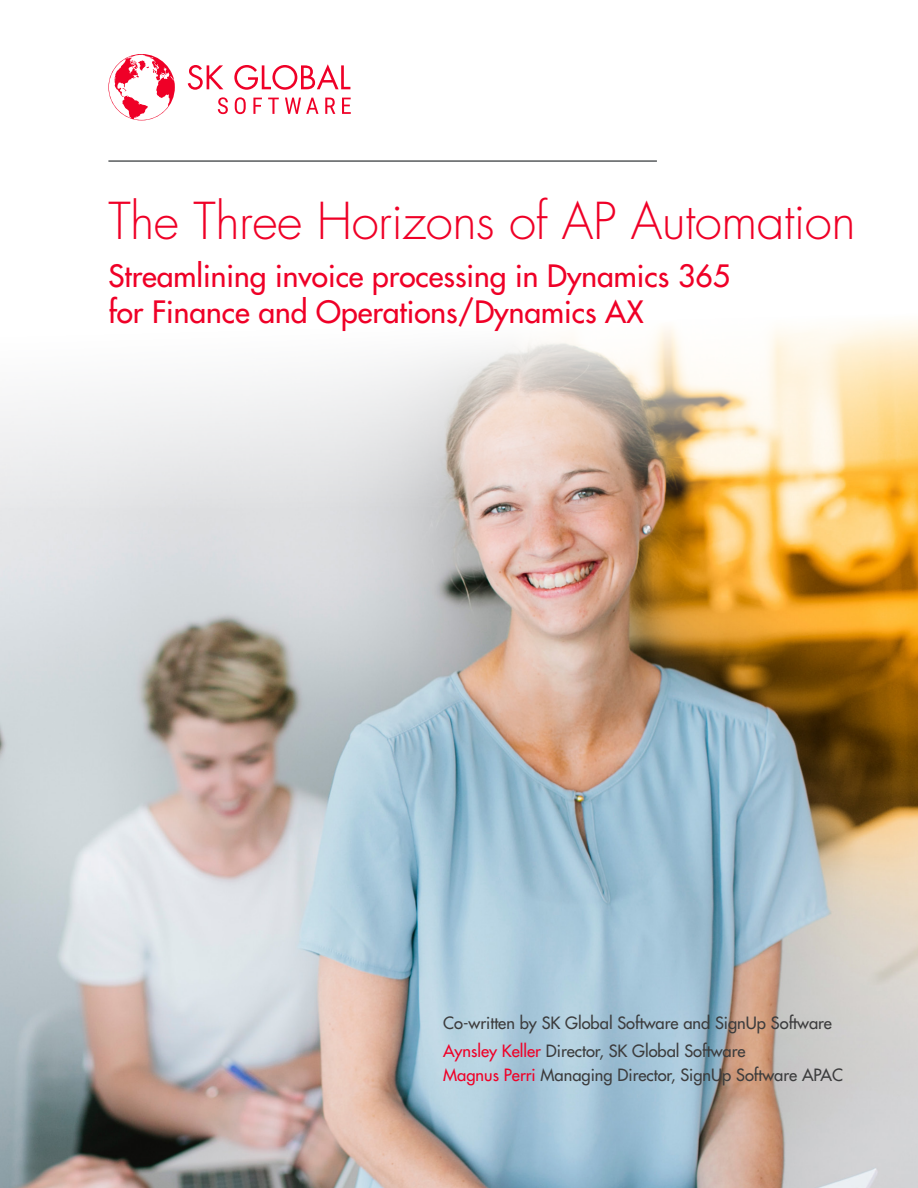
<style>
.page{position:relative;width:918px;height:1188px;background:#fff}
.page>*{position:absolute;margin:0;border:0;box-sizing:border-box;transform-origin:0 0}
.t1{font:300 49.5px "Futura Std";letter-spacing:-.01em;color:#ef0027}
.t2{font:500 30px/36px "Futura Std";color:#ef0027}
.t3{font:500 16.5px "Futura Std";color:#3c3c3d}
.s1{color:#ef0027}
</style>
<div class="page">
<img style="left:0;top:507px;width:918px;height:681px">
<svg style="left:0;top:321px;width:918px;height:186px"></svg>
<svg style="left:188px;top:65px;width:35px;height:25px"></svg>
<svg style="left:234px;top:64px;width:116px;height:26px"></svg>
<svg style="left:218px;top:97px;width:10px;height:17px"></svg>
<svg style="left:235px;top:97px;width:11px;height:17px"></svg>
<svg style="left:253px;top:98px;width:9px;height:16px"></svg>
<svg style="left:268px;top:98px;width:11px;height:16px"></svg>
<svg style="left:285px;top:98px;width:33px;height:16px"></svg>
<svg style="left:325px;top:98px;width:10px;height:16px"></svg>
<svg style="left:342px;top:98px;width:9px;height:16px"></svg>
<svg style="left:108px;top:54px;width:67px;height:66px"></svg>
<hr style="left:108px;top:160px;width:549px;height:2px;background:#575a5c">
<p class="t1" style="left:108px;top:191px;width:749px">The Three Horizons of AP Automation</p>
<p class="t2" style="left:108px;top:258px;width:623px">Streamlining invoice processing in Dynamics 365 for Finance and Operations/Dynamics AX</p>
<p class="t3" style="left:443px;top:1012px;width:390px">Co-written by SK Global Software and SignUp Software</p>
<p class="t3" style="left:443px;top:1040px;width:304px"><span class="s1">Aynsley Keller</span> Director, SK Global Software</p>
<p class="t3" style="left:443px;top:1064px;width:401px"><span class="s1">Magnus Perri</span> Managing Director, SignUp Software APAC</p>
</div>
